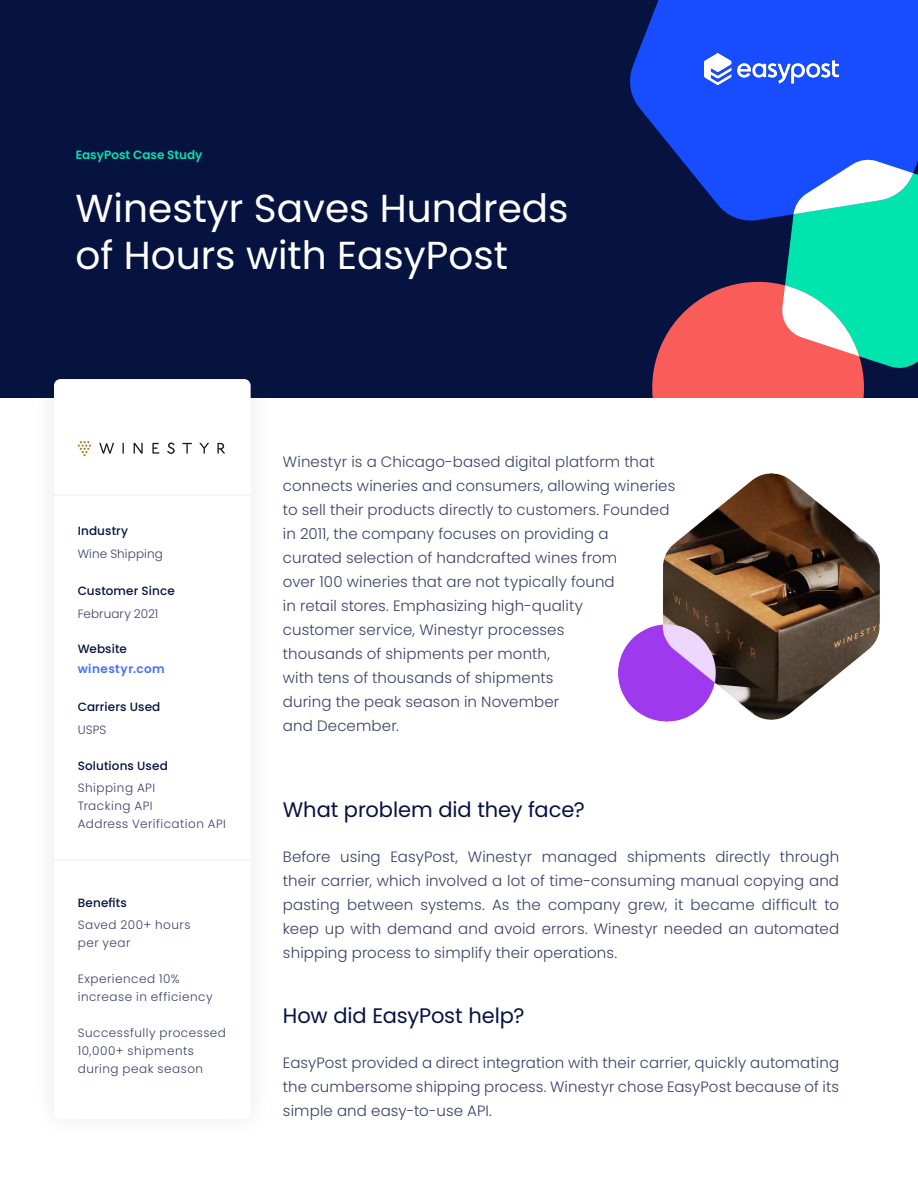
<style>
.page{position:relative;width:918px;height:1188px;background:#fff}
.page>*{position:absolute;margin:0;border:0;box-sizing:border-box;transform-origin:0 0}
.t1{font:39px "Poppins";color:#fff}
.t2{font:21px "Poppins";letter-spacing:-.005em;color:#061340}
.Paragraph{font:300 15px/24px "Poppins";letter-spacing:.01em;color:#384266;text-align:justify}
.t3{font:300 12px/18px "Poppins";letter-spacing:.04em;color:#384266}
.t4{font:500 12px "Poppins";letter-spacing:.01em;color:#061340}
.t5{font:300 12px "Poppins";letter-spacing:.005em;color:#384266}
.Heading_3{font:600 12px "Poppins";color:#00e5ae}
.t6{font:600 12px "Poppins";letter-spacing:.04em;color:#4570ff}
</style>
<div class="page">
<div style="left:0;top:0;width:918px;height:399px;background:#061340"></div>
<svg style="left:651px;top:281px;width:215px;height:118px;fill:#f95c59"></svg>
<svg style="left:630px;top:0;width:288px;height:221px;fill:#174dff"></svg>
<svg style="left:781px;top:159px;width:137px;height:210px;background:#4bccbc"></svg>
<div style="left:31px;top:356px;width:242px;height:786px;background:#231f20;opacity:.1"></div>
<div style="left:54px;top:379px;width:197px;height:740px;background:#fff;border-radius:6px"></div>
<img style="left:705px;top:54px;width:134px;height:31px">
<hr style="left:54px;top:494px;width:197px;height:2px;background:#f0f1f2">
<hr style="left:54px;top:860px;width:197px;height:1px;background:#f0f1f2">
<svg style="left:99px;top:443px;width:15px;height:11px"></svg>
<svg style="left:134px;top:443px;width:9px;height:11px"></svg>
<svg style="left:152px;top:443px;width:7px;height:11px"></svg>
<svg style="left:167px;top:442px;width:8px;height:12px"></svg>
<svg style="left:182px;top:443px;width:10px;height:11px"></svg>
<svg style="left:199px;top:443px;width:10px;height:11px"></svg>
<svg style="left:217px;top:443px;width:8px;height:11px"></svg>
<svg style="left:78px;top:441px;width:13px;height:15px"></svg>
<img style="left:619px;top:473px;width:260px;height:249px">
<p class="Heading_3" style="left:76px;top:148px;width:128px">EasyPost Case Study</p>
<p class="t1" style="left:76px;top:186px;width:495px">Winestyr Saves Hundreds</p>
<p class="t1" style="left:76px;top:232px;width:434px">of Hours with EasyPost</p>
<p class="t4" style="left:78px;top:524px;width:52px">Industry</p>
<p class="t5" style="left:78px;top:547px;width:87px">Wine Shipping</p>
<p class="t4" style="left:78px;top:584px;width:99px">Customer Since</p>
<p class="t5" style="left:78px;top:607px;width:82px">February 2021</p>
<p class="t4" style="left:78px;top:642px;width:51px">Website</p>
<p class="t6" style="left:78px;top:662px;width:89px">winestyr.com</p>
<p class="t4" style="left:78px;top:700px;width:84px">Carriers Used</p>
<p class="t3" style="left:78px;top:721px;width:30px">USPS</p>
<p class="t4" style="left:78px;top:759px;width:92px">Solutions Used</p>
<p class="t3" style="left:78px;top:779px;width:79px">Shipping API<br>Tracking API</p>
<p class="t3" style="left:78px;top:815px;width:150px">Address Verification API</p>
<p class="t4" style="left:78px;top:896px;width:51px">Benefits</p>
<p class="t3" style="left:78px;top:916px;width:114px">Saved 200+ hours per year</p>
<p class="t3" style="left:78px;top:970px;width:136px">Experienced 10% increase in efficiency</p>
<p class="t3" style="left:78px;top:1024px;width:150px">Successfully processed<br>10,000+ shipments during peak season</p>
<p class="Paragraph" style="left:283px;top:450px;width:394px;text-align:left">Winestyr is a Chicago-based digital platform that connects wineries and consumers, allowing wineries to sell their products directly to customers. Founded in 2011, the company focuses on providing a<br>curated selection of handcrafted wines from<br>over 100 wineries that are not typically found<br>in retail stores. Emphasizing high-quality<br>customer service, Winestyr processes<br>thousands of shipments per month,<br>with tens of thousands of shipments<br>during the peak season in November<br>and December.</p>
<p class="t2" style="left:283px;top:798px;width:303px">What problem did they face?</p>
<p class="Paragraph" style="left:283px;top:844px;width:558px">Before using EasyPost, Winestyr managed shipments directly through their carrier, which involved a lot of time-consuming manual copying and pasting between systems. As the company grew, it became difficult to keep up with demand and avoid errors. Winestyr needed an automated shipping process to simplify their operations.</p>
<p class="t2" style="left:283px;top:1004px;width:243px">How did EasyPost help?</p>
<p class="Paragraph" style="left:283px;top:1050px;width:558px">EasyPost provided a direct integration with their carrier, quickly automating the cumbersome shipping process. Winestyr chose EasyPost because of its simple and easy-to-use API.</p>
</div>
